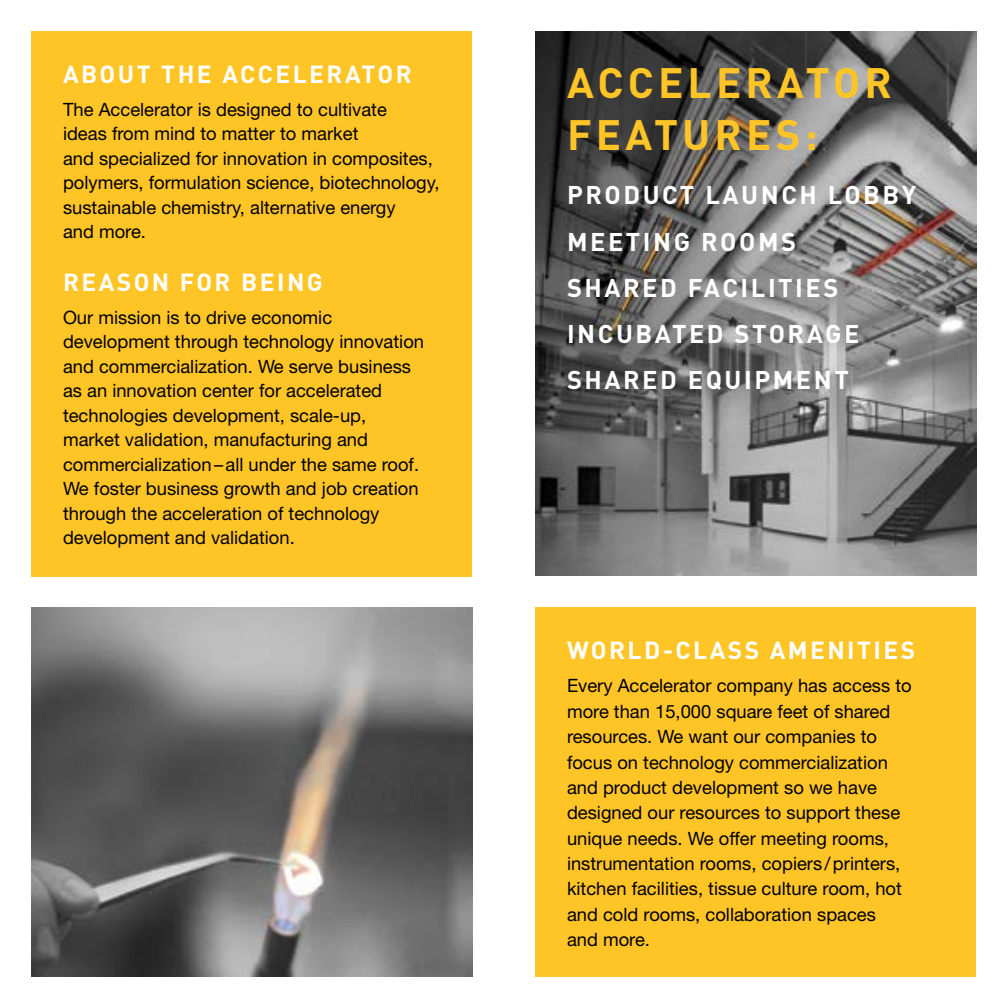
<style>
.page{position:relative;width:1008px;height:1008px;background:#fff}
.page>*{position:absolute;margin:0;border:0;box-sizing:border-box;transform-origin:0 0}
.t1{font:700 42px/52.5px "DIN";letter-spacing:.1em;color:#ffc425}
.t2{font:700 25.38px/46.2px "DIN";letter-spacing:.1em;color:#fff}
.t3{font:700 24.5px "DIN";letter-spacing:.1em;color:#fff}
.t4{font:18.38px/24.5px "Helvetica Neue LT Std";color:#000}
</style>
<div class="page">
<img style="left:536px;top:32px;width:440px;height:544px">
<div style="left:536px;top:607px;width:440px;height:369px;background:#ffc425"></div>
<div style="left:32px;top:32px;width:440px;height:545px;background:#ffc425"></div>
<img style="left:32px;top:607px;width:440px;height:369px">
<h3 class="t3" style="left:63px;top:58px;width:350px">ABOUT THE ACCELERATOR</h3>
<p class="t4" style="left:63px;top:97px;width:378px">The Accelerator is designed to cultivate<br>ideas from mind to matter to market<br>and specialized for innovation in composites, polymers, formulation science, biotechnology, sustainable chemistry, alternative energy<br>and more.</p>
<h3 class="t3" style="left:63px;top:266px;width:261px">REASON FOR BEING</h3>
<p class="t4" style="left:63px;top:305px;width:363px">Our mission is to drive economic development through technology innovation and commercialization. We serve business as an innovation center for accelerated technologies development, scale-up, market validation, manufacturing and commercialization–all under the same roof.<br>We foster business growth and job creation through the acceleration of technology development and validation.</p>
<h1 class="t1" style="left:567px;top:55px;width:326px">ACCELERATOR<br>FEATURES:</h1>
<h2 class="t2" style="left:567px;top:171px;width:351px">PRODUCT LAUNCH LOBBY<br>MEETING ROOMS<br>SHARED FACILITIES<br>INCUBATED STORAGE<br>SHARED EQUIPMENT</h2>
<h3 class="t3" style="left:567px;top:634px;width:350px">WORLD-CLASS AMENITIES</h3>
<p class="t4" style="left:567px;top:673px;width:346px;line-height:25.4px">Every Accelerator company has access to more than 15,000 square feet of shared resources. We want our companies to focus on technology commercialization and product development so we have designed our resources to support these unique needs. We offer meeting rooms, instrumentation rooms, copiers /printers, kitchen facilities, tissue culture room, hot and cold rooms, collaboration spaces<br>and more.</p>
</div>
